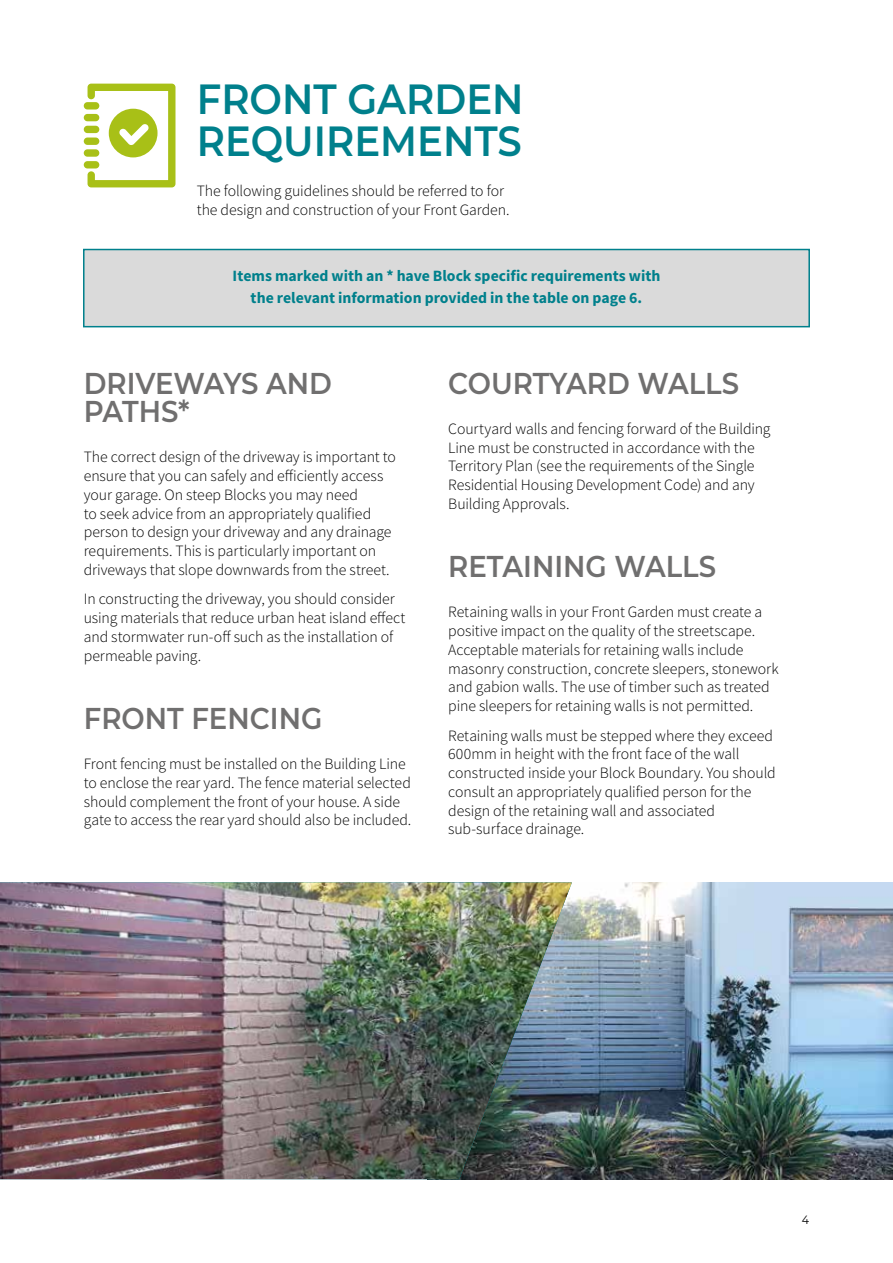
<style>
.page{position:relative;width:893px;height:1263px;background:#fff}
.page>*{position:absolute;margin:0;border:0;box-sizing:border-box;transform-origin:0 0}
.t1{font:600 42px/42px "Montserrat";color:#00808c;scale:.92 1}
.t2{font:600 30px/28.5px "Montserrat";color:#706f6f;scale:.92 1}
.t3{font:300 15.75px/18.8px "Source Sans Pro";letter-spacing:-.005em;color:#000}
.t4{font:700 15.75px/22.5px "Source Sans Pro";color:#00808c;text-align:center}
.t5{font:12px "Montserrat";color:#000;scale:.92 1}
</style>
<div class="page">
<svg style="left:84px;top:84px;width:91px;height:103px"></svg>
<img style="left:572px;top:882px;width:321px;height:297px">
<img style="left:0;top:882px;width:572px;height:297px">
<div style="left:83px;top:249px;width:727px;height:78px;background:#dadada;border:2px solid #00808c"></div>
<h1 class="t1" style="left:197px;top:76px;width:357px">FRONT GARDEN<br>REQUIREMENTS</h1>
<p class="t3" style="left:197px;top:181px;width:314px">The following guidelines should be referred to for the design and construction of your Front Garden.</p>
<p class="t4" style="left:233px;top:264px;width:429px">Items marked with an * have Block specific requirements with the relevant information provided in the table on page 6.</p>
<h2 class="t2" style="left:84px;top:368px;width:271px">DRIVEWAYS AND<br>PATHS*</h2>
<p class="t3" style="left:84px;top:448px;width:314px">The correct design of the driveway is important to ensure that you can safely and efficiently access your garage. On steep Blocks you may need<br>to seek advice from an appropriately qualified person to design your driveway and any drainage requirements. This is particularly important on driveways that slope downwards from the street.</p>
<p class="t3" style="left:84px;top:590px;width:323px">In constructing the driveway, you should consider using materials that reduce urban heat island effect and stormwater run-off such as the installation of permeable paving.</p>
<h2 class="t2" style="left:84px;top:703px;width:261px">FRONT FENCING</h2>
<p class="t3" style="left:84px;top:754px;width:329px">Front fencing must be installed on the Building Line to enclose the rear yard. The fence material selected should complement the front of your house. A side gate to access the rear yard should also be included.</p>
<h2 class="t2" style="left:448px;top:368px;width:318px">COURTYARD WALLS</h2>
<p class="t3" style="left:448px;top:419px;width:324px">Courtyard walls and fencing forward of the Building Line must be constructed in accordance with the Territory Plan (see the requirements of the Single Residential Housing Development Code) and any Building Approvals.</p>
<h2 class="t2" style="left:448px;top:551px;width:293px">RETAINING WALLS</h2>
<p class="t3" style="left:448px;top:603px;width:332px">Retaining walls in your Front Garden must create a positive impact on the quality of the streetscape.<br>Acceptable materials for retaining walls include masonry construction, concrete sleepers, stonework and gabion walls. The use of timber such as treated pine sleepers for retaining walls is not permitted.</p>
<p class="t3" style="left:448px;top:726px;width:329px">Retaining walls must be stepped where they exceed 600mm in height with the front face of the wall constructed inside your Block Boundary. You should consult an appropriately qualified person for the design of the retaining wall and associated sub-surface drainage.</p>
<p class="t5" style="left:802px;top:1211px;width:9px">4</p>
</div>
